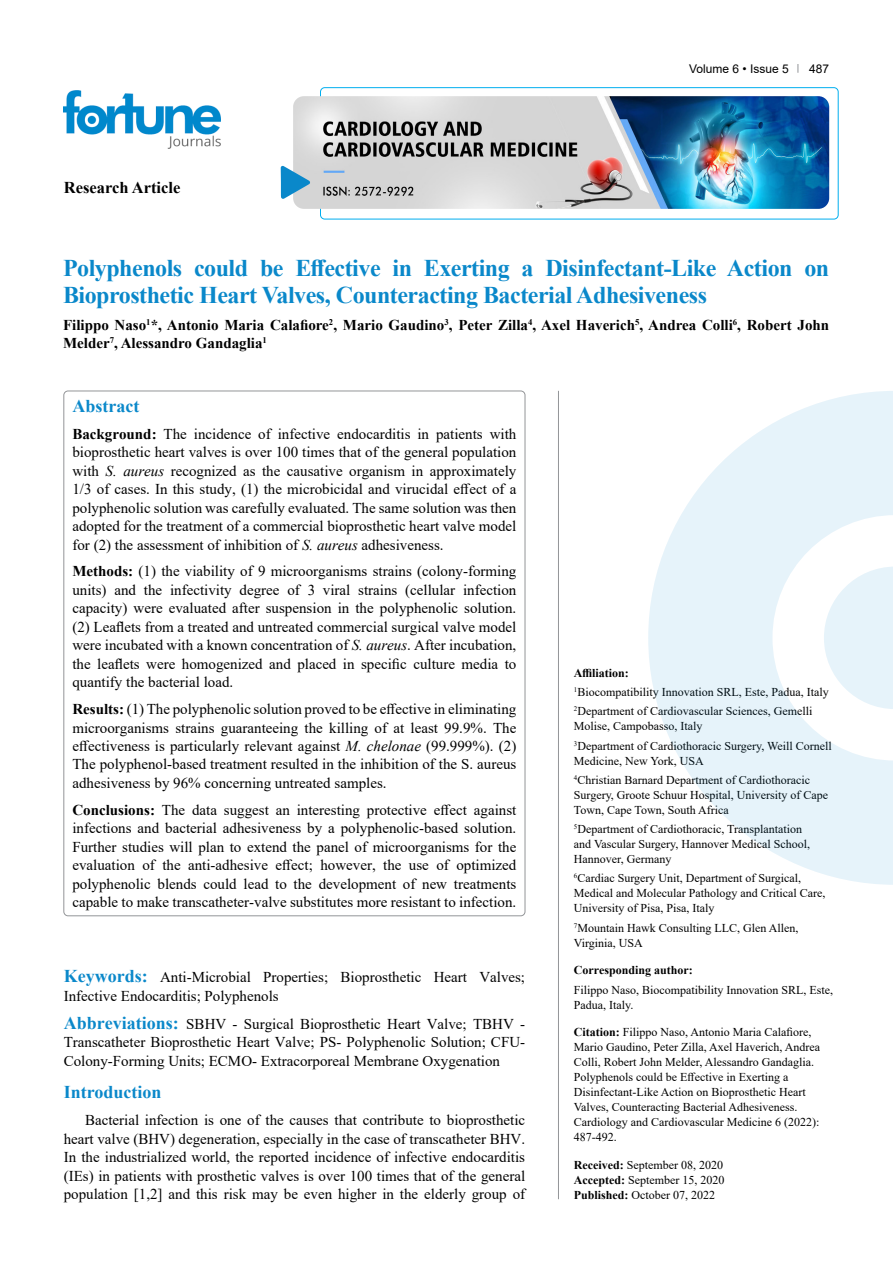
<style>
.page{position:relative;width:893px;height:1263px;background:#fff}
.page>*{position:absolute;margin:0;border:0;box-sizing:border-box;transform-origin:0 0}
.t1{font:700 24px/27px "Times New Roman";letter-spacing:-.02em;color:#0a88ca}
.t2{font:700 18px "Times New Roman";color:#0a88ca}
.t3{font:700 16.5px "Times New Roman";color:#000}
.t4{font:15px/18.5px "Times New Roman";color:#000;text-align:justify}
.t5{font:700 15px/18.5px "Times New Roman";color:#000}
.t6{font:12px/15px "Times New Roman";color:#000}
.t7{font:700 12px "Times New Roman";color:#000}
.t8{font:12px "Arial";color:#000}
.s1{font-weight:700}
.s2{font-style:italic}
.s3{font-weight:700;font-size:18px;color:#0a88ca}
</style>
<div class="page">
<div style="left:320px;top:87px;width:518px;height:132px;border:1px solid #00aeef;border-radius:4px"></div>
<img style="left:64px;top:90px;width:157px;height:59px">
<img style="left:293px;top:96px;width:536px;height:113px">
<svg style="left:281px;top:166px;width:29px;height:33px"></svg>
<hr style="left:558px;top:391px;width:1px;height:808px;background:#939598">
<svg style="left:648px;top:391px;width:245px;height:494px;fill:#e6f3fa"></svg>
<svg style="left:824px;top:566px;width:69px;height:143px"></svg>
<p class="t3" style="left:64px;top:175px;width:118px">Research Article</p>
<p class="t8" style="left:689px;top:60px;width:101px">Volume 6 • Issue 5</p>
<p class="t8" style="left:809px;top:60px;width:22px">487</p>
<h1 class="t1" style="left:63px;top:254px;width:768px">Polyphenols could be Effective in Exerting a Disinfectant-Like Action on<br>Bioprosthetic Heart Valves, Counteracting Bacterial Adhesiveness</h1>
<p class="t5" style="left:63px;top:315px;width:768px">Filippo Naso<sup>1</sup>*, Antonio Maria Calafiore<sup>2</sup>, Mario Gaudino<sup>3</sup>, Peter Zilla<sup>4</sup>, Axel Haverich<sup>5</sup>, Andrea Colli<sup>6</sup>, Robert John<br>Melder<sup>7</sup>, Alessandro Gandaglia<sup>1</sup></p>
<p class="t2" style="left:72px;top:393px;width:68px">Abstract</p>
<p class="t4" style="left:72px;top:424px;width:445px"><span class="s1">Background:</span> The incidence of infective endocarditis in patients with bioprosthetic heart valves is over 100 times that of the general population with <span class="s2">S. aureus</span> recognized as the causative organism in approximately 1/3 of cases. In this study, (1) the microbicidal and virucidal effect of a polyphenolic solution was carefully evaluated. The same solution was then adopted for the treatment of a commercial bioprosthetic heart valve model for (2) the assessment of inhibition of <span class="s2">S. aureus</span> adhesiveness.</p>
<p class="t4" style="left:72px;top:562px;width:445px"><span class="s1">Methods:</span> (1) the viability of 9 microorganisms strains (colony-forming units) and the infectivity degree of 3 viral strains (cellular infection capacity) were evaluated after suspension in the polyphenolic solution. (2) Leaflets from a treated and untreated commercial surgical valve model were incubated with a known concentration of <span class="s2">S. aureus</span>. After incubation, the leaflets were homogenized and placed in specific culture media to quantify the bacterial load.</p>
<p class="t4" style="left:72px;top:699px;width:445px"><span class="s1">Results:</span> (1) The polyphenolic solution proved to be effective in eliminating microorganisms strains guaranteeing the killing of at least 99.9%. The effectiveness is particularly relevant against <span class="s2">M. chelonae</span> (99.999%). (2)<br>The polyphenol-based treatment resulted in the inhibition of the S. aureus adhesiveness by 96% concerning untreated samples.</p>
<p class="t4" style="left:72px;top:800px;width:445px"><span class="s1">Conclusions:</span> The data suggest an interesting protective effect against infections and bacterial adhesiveness by a polyphenolic-based solution.<br>Further studies will plan to extend the panel of microorganisms for the evaluation of the anti-adhesive effect; however, the use of optimized polyphenolic blends could lead to the development of new treatments capable to make transcatheter-valve substitutes more resistant to infection.</p>
<p class="t4" style="left:64px;top:967px;width:463px"><span class="s3">Keywords:</span> Anti-Microbial Properties; Bioprosthetic Heart Valves;<br>Infective Endocarditis; Polyphenols</p>
<p class="t4" style="left:64px;top:1014px;width:463px"><span class="s3">Abbreviations:</span> SBHV - Surgical Bioprosthetic Heart Valve; TBHV - Transcatheter Bioprosthetic Heart Valve; PS- Polyphenolic Solution; CFU-Colony-Forming Units; ECMO- Extracorporeal Membrane Oxygenation</p>
<p class="t2" style="left:64px;top:1079px;width:99px">Introduction</p>
<p class="t4" style="left:64px;top:1111px;width:463px;text-indent:21px">Bacterial infection is one of the causes that contribute to bioprosthetic heart valve (BHV) degeneration, especially in the case of transcatheter BHV.<br>In the industrialized world, the reported incidence of infective endocarditis (IEs) in patients with prosthetic valves is over 100 times that of the general population [1,2] and this risk may be even higher in the elderly group of</p>
<p class="t6" style="left:574px;top:663px;width:256px;line-height:19.2px"><span class="s1">Affiliation:<br></span><sup>1</sup>Biocompatibility Innovation SRL, Este, Padua, Italy<br><sup>2</sup>Department of Cardiovascular Sciences, Gemelli</p>
<p class="t6" style="left:574px;top:716px;width:259px;line-height:19.2px">Molise, Campobasso, Italy<br><sup>3</sup>Department of Cardiothoracic Surgery, Weill Cornell</p>
<p class="t6" style="left:574px;top:751px;width:238px;line-height:19.2px">Medicine, New York, USA<br><sup>4</sup>Christian Barnard Department of Cardiothoracic</p>
<p class="t6" style="left:574px;top:787px;width:256px">Surgery, Groote Schuur Hospital, University of Cape<br>Town, Cape Town, South Africa</p>
<p class="t6" style="left:574px;top:821px;width:238px"><sup>5</sup>Department of Cardiothoracic, Transplantation and Vascular Surgery, Hannover Medical School,<br>Hannover, Germany</p>
<p class="t6" style="left:574px;top:870px;width:253px"><sup>6</sup>Cardiac Surgery Unit, Department of Surgical,<br>Medical and Molecular Pathology and Critical Care,<br>University of Pisa, Pisa, Italy</p>
<p class="t6" style="left:574px;top:920px;width:226px"><sup>7</sup>Mountain Hawk Consulting LLC, Glen Allen,<br>Virginia, USA</p>
<p class="t7" style="left:574px;top:962px;width:121px">Corresponding author:</p>
<p class="t6" style="left:574px;top:982px;width:261px">Filippo Naso, Biocompatibility Innovation SRL, Este,<br>Padua, Italy.</p>
<p class="t6" style="left:574px;top:1024px;width:248px"><span class="s1">Citation:</span> Filippo Naso, Antonio Maria Calafiore, Mario Gaudino, Peter Zilla, Axel Haverich, Andrea Colli, Robert John Melder, Alessandro Gandaglia.<br>Polyphenols could be Effective in Exerting a Disinfectant-Like Action on Bioprosthetic Heart Valves, Counteracting Bacterial Adhesiveness.<br>Cardiology and Cardiovascular Medicine 6 (2022):<br>487-492.</p>
<p class="t6" style="left:574px;top:1157px;width:152px;text-align:justify"><span class="s1">Received:</span> September 08, 2020<br><span class="s1">Accepted:</span> September 15, 2020<br><span class="s1">Published:</span> October 07, 2022</p>
</div>
